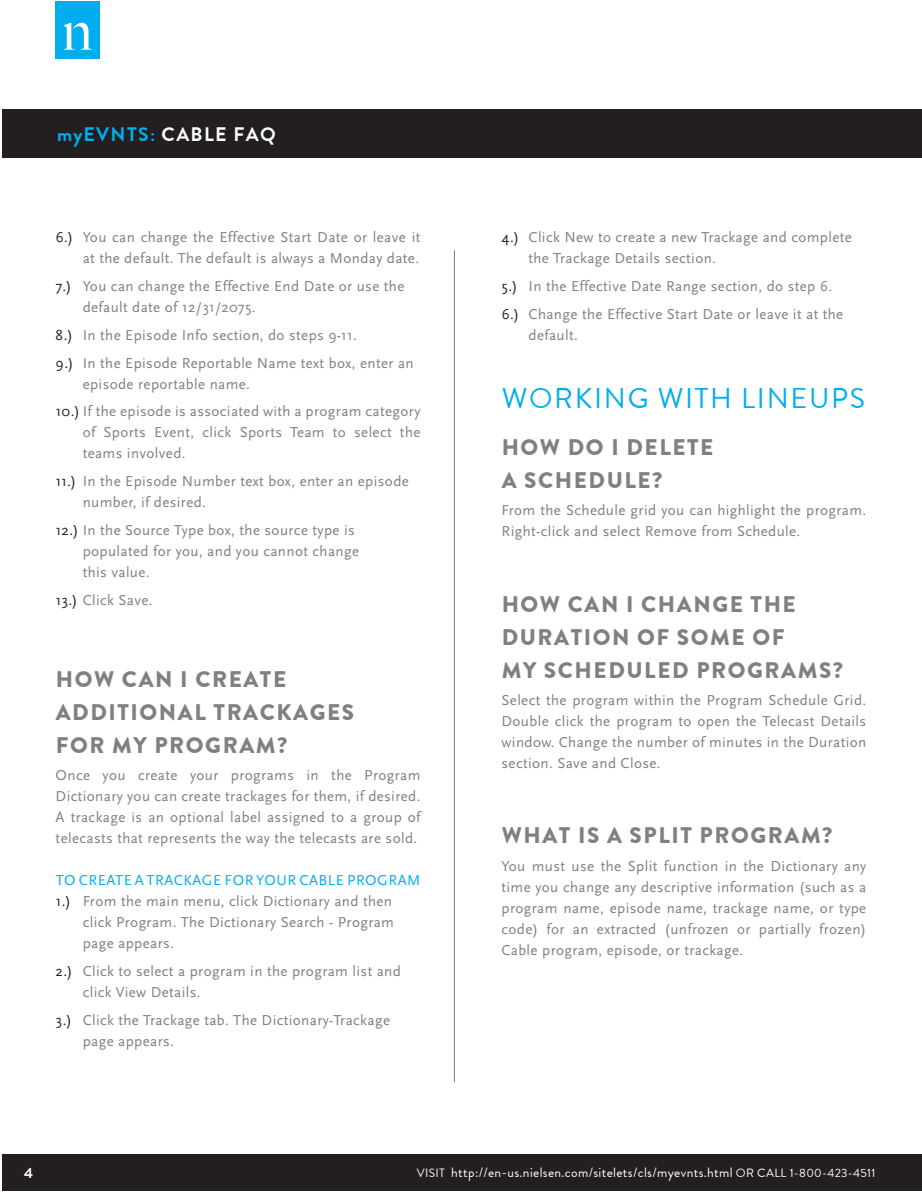
<style>
.page{position:relative;width:922px;height:1192px;background:#fff}
.page>*{position:absolute;margin:0;border:0;box-sizing:border-box;transform-origin:0 0}
.Section_-_Level1{font:28.5px "Brandon Grotesque";letter-spacing:.06em;color:#00aeef}
.Section_-_Level2{font:900 22.5px/33px "Brandon Grotesque";letter-spacing:.07em;color:#807f83}
.SectionBar_Header{font:700 19.5px "Brandon Grotesque";letter-spacing:.07em;color:#00aeef}
.Numbered_List{font:15px/21px "Scala Sans OT";letter-spacing:.025em;color:#807f83}
.Body_copy{font:15px/21px "Scala Sans OT";letter-spacing:.025em;color:#807f83;text-align:justify}
.Body_Emphasis_BLUE{font:15px "Scala Sans OT";letter-spacing:.035em;color:#00aeef}
.t1{font:700 15px "Brandon Grotesque";color:#fff}
.t2{font:13.5px "Brandon Grotesque";letter-spacing:.025em;color:#fff}
.s1{color:#fff}
.s2{color:#231f20}
.s3{font-size:12px}
</style>
<div class="page">
<hr style="left:920px;top:1154px;width:1px;height:36px;background:#231f20">
<div style="left:2px;top:1154px;width:918px;height:36px;background:#231f20"></div>
<div style="left:56px;top:2px;width:44px;height:57px;background:#00aeef"></div>
<svg style="left:64px;top:23px;width:28px;height:27px"></svg>
<hr style="left:454px;top:250px;width:1px;height:832px;background:#807f83">
<hr style="left:920px;top:110px;width:1px;height:48px;background:#231f20">
<div style="left:2px;top:110px;width:918px;height:48px;background:#231f20"></div>
<p class="SectionBar_Header" style="left:57px;top:121px;width:220px">myEVNTS: <span class="s1">CABLE FAQ</span></p>
<p class="Numbered_List" style="left:56px;top:227px;width:366px;text-align:right"><span class="s2">6.)</span> You can change the Effective Start Date or leave it at the default. The default is always a Monday date.</p>
<p class="Numbered_List" style="left:83px;top:276px;width:323px;text-indent:-27px"><span class="s2">7.)</span> You can change the Effective End Date or use the default date of 12/31/2075.</p>
<p class="Numbered_List" style="left:56px;top:325px;width:303px"><span class="s2">8.)</span> In the Episode Info section, do steps 9-11.</p>
<p class="Numbered_List" style="left:83px;top:352px;width:332px;text-indent:-27px"><span class="s2">9.)</span> In the Episode Reportable Name text box, enter an episode reportable name.</p>
<p class="Numbered_List" style="left:83px;top:401px;width:339px;text-align:justify;text-indent:-27px"><span class="s2">10.)</span> If the episode is associated with a program category of Sports Event, click Sports Team to select the teams involved.</p>
<p class="Numbered_List" style="left:83px;top:471px;width:327px;text-indent:-27px"><span class="s2">11.)</span> In the Episode Number text box, enter an episode number, if desired.</p>
<p class="Numbered_List" style="left:83px;top:520px;width:278px;text-indent:-27px"><span class="s2">12.)</span> In the Source Type box, the source type is populated for you, and you cannot change this value.</p>
<p class="Numbered_List" style="left:56px;top:589px;width:98px"><span class="s2">13.)</span> Click Save.</p>
<p class="Section_-_Level2" style="left:56px;top:662px;width:300px">HOW CAN I CREATE<br>ADDITIONAL TRACKAGES<br>FOR MY PROGRAM?</p>
<p class="Body_copy" style="left:56px;top:765px;width:366px">Once you create your programs in the Program Dictionary you can create trackages for them, if desired.<br>A trackage is an optional label assigned to a group of telecasts that represents the way the telecasts are sold.</p>
<p class="Body_Emphasis_BLUE" style="left:56px;top:872px;width:366px">TO CREATE A TRACKAGE FOR YOUR CABLE PROGRAM</p>
<p class="Numbered_List" style="left:83px;top:891px;width:313px;text-indent:-27px"><span class="s2">1.)</span> From the main menu, click Dictionary and then click Program. The Dictionary Search - Program page appears.</p>
<p class="Numbered_List" style="left:83px;top:961px;width:320px;text-indent:-27px"><span class="s2">2.)</span> Click to select a program in the program list and click View Details.</p>
<p class="Numbered_List" style="left:83px;top:1009px;width:309px;text-indent:-27px"><span class="s2">3.)</span> Click the Trackage tab. The Dictionary-Trackage page appears.</p>
<p class="Numbered_List" style="left:528px;top:227px;width:325px;text-indent:-27px"><span class="s2">4.)</span> Click New to create a new Trackage and complete the Trackage Details section.</p>
<p class="Numbered_List" style="left:501px;top:276px;width:332px"><span class="s2">5.)</span> In the Effective Date Range section, do step 6.</p>
<p class="Numbered_List" style="left:528px;top:304px;width:316px;text-indent:-27px"><span class="s2">6.)</span> Change the Effective Start Date or leave it at the default.</p>
<p class="Section_-_Level1" style="left:501px;top:380px;width:365px">WORKING WITH LINEUPS</p>
<p class="Section_-_Level2" style="left:501px;top:430px;width:213px">HOW DO I DELETE<br>A SCHEDULE?</p>
<p class="Body_copy" style="left:501px;top:500px;width:366px">From the Schedule grid you can highlight the program.<br>Right-click and select Remove from Schedule.</p>
<p class="Section_-_Level2" style="left:501px;top:587px;width:343px">HOW CAN I CHANGE THE<br>DURATION OF SOME OF<br>MY SCHEDULED PROGRAMS?</p>
<p class="Body_copy" style="left:501px;top:690px;width:366px">Select the program within the Program Schedule Grid.<br>Double click the program to open the Telecast Details window. Change the number of minutes in the Duration section. Save and Close.</p>
<p class="Section_-_Level2" style="left:501px;top:819px;width:332px">WHAT IS A SPLIT PROGRAM?</p>
<p class="Body_copy" style="left:501px;top:856px;width:366px">You must use the Split function in the Dictionary any time you change any descriptive information (such as a program name, episode name, trackage name, or type code) for an extracted (unfrozen or partially frozen)<br>Cable program, episode, or trackage.</p>
<p class="t1" style="left:24px;top:1162px;width:10px">4</p>
<p class="t2" style="left:417px;top:1163px;width:460px"><span class="s3">VISIT</span> http://en-us.nielsen.com/sitelets/cls/myevnts.html <span class="s3">OR CALL 1-800-423-4511</span></p>
</div>
